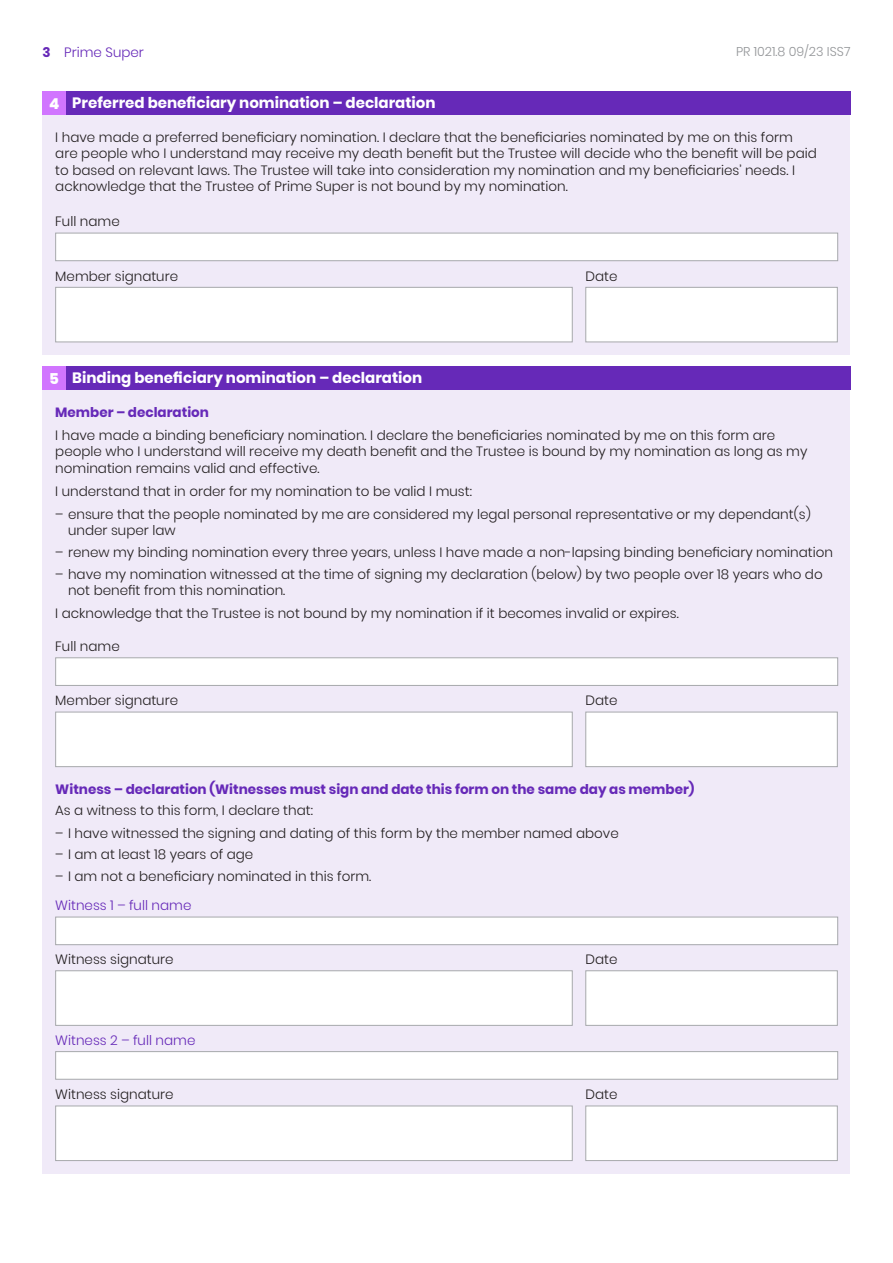
<style>
.page{position:relative;width:893px;height:1263px;background:#fff}
.page>*{position:absolute;margin:0;border:0;box-sizing:border-box;transform-origin:0 0}
.A_subhead{font:700 15px "Poppins";color:#fff}
.A_subhead-2{font:800 15px "Poppins";color:#fff}
.A_body{font:300 13.5px/16.5px "Poppins";color:#231f20}
.A_bullet{font:300 13.5px/16.5px "Poppins";color:#231f20}
.B_subhead{font:700 13.5px "Poppins";color:#6629b8}
.C_subhead{font:300 13.5px "Poppins";color:#6629b8}
.A_body-2{font:700 13.5px "Poppins";color:#6629b8}
.A_footnote{font:300 12.75px "Poppins";color:#939598}
.s1{font-weight:700}
</style>
<div class="page">
<div style="left:43px;top:390px;width:807px;height:783px;background:#f0eaf8"></div>
<div style="left:55px;top:657px;width:783px;height:29px;background:#fff;border:1px solid #a7a9ac"></div>
<div style="left:43px;top:115px;width:807px;height:239px;background:#f0eaf8"></div>
<div style="left:585px;top:287px;width:253px;height:55px;background:#fff;border:1px solid #a7a9ac"></div>
<div style="left:55px;top:287px;width:518px;height:55px;background:#fff;border:1px solid #a7a9ac"></div>
<div style="left:43px;top:92px;width:23px;height:23px;background:#d175ff"></div>
<div style="left:66px;top:92px;width:784px;height:23px;background:#6629b8"></div>
<div style="left:43px;top:367px;width:23px;height:23px;background:#d175ff"></div>
<div style="left:66px;top:367px;width:784px;height:23px;background:#6629b8"></div>
<div style="left:55px;top:233px;width:783px;height:28px;background:#fff;border:1px solid #a7a9ac"></div>
<div style="left:585px;top:712px;width:253px;height:55px;background:#fff;border:1px solid #a7a9ac"></div>
<div style="left:55px;top:712px;width:518px;height:55px;background:#fff;border:1px solid #a7a9ac"></div>
<div style="left:585px;top:970px;width:253px;height:56px;background:#fff;border:1px solid #a7a9ac"></div>
<div style="left:55px;top:970px;width:518px;height:56px;background:#fff;border:1px solid #a7a9ac"></div>
<div style="left:55px;top:917px;width:783px;height:28px;background:#fff;border:1px solid #a7a9ac"></div>
<div style="left:585px;top:1105px;width:253px;height:56px;background:#fff;border:1px solid #a7a9ac"></div>
<div style="left:55px;top:1105px;width:518px;height:56px;background:#fff;border:1px solid #a7a9ac"></div>
<div style="left:55px;top:1051px;width:783px;height:28px;background:#fff;border:1px solid #a7a9ac"></div>
<p class="C_subhead" style="left:43px;top:44px;width:103px"><span class="s1">3</span> Prime Super</p>
<h3 class="A_subhead-2" style="left:49px;top:95px;width:12px">4</h3>
<h3 class="A_subhead" style="left:72px;top:94px;width:365px">Preferred beneficiary nomination – declaration</h3>
<p class="A_footnote" style="left:736px;top:44px;width:116px">PR 1021.8 09/23 ISS7</p>
<p class="A_body" style="left:55px;top:129px;width:763px">I have made a preferred beneficiary nomination. I declare that the beneficiaries nominated by me on this form are people who I understand may receive my death benefit but the Trustee will decide who the benefit will be paid to based on relevant laws. The Trustee will take into consideration my nomination and my beneficiaries’ needs. I acknowledge that the Trustee of Prime Super is not bound by my nomination.</p>
<p class="A_body" style="left:55px;top:213px;width:66px">Full name</p>
<p class="A_body" style="left:55px;top:268px;width:124px">Member signature</p>
<p class="A_body" style="left:585px;top:268px;width:34px">Date</p>
<h3 class="A_subhead-2" style="left:49px;top:370px;width:11px">5</h3>
<h3 class="A_subhead" style="left:72px;top:369px;width:352px">Binding beneficiary nomination – declaration</h3>
<p class="A_body-2" style="left:55px;top:404px;width:155px">Member – declaration</p>
<p class="A_body" style="left:55px;top:427px;width:754px">I have made a binding beneficiary nomination. I declare the beneficiaries nominated by me on this form are people who I understand will receive my death benefit and the Trustee is bound by my nomination as long as my nomination remains valid and effective.</p>
<p class="A_body" style="left:55px;top:483px;width:418px">I understand that in order for my nomination to be valid I must:</p>
<p class="A_bullet" style="left:68px;top:506px;width:744px;text-indent:-13px">– ensure that the people nominated by me are considered my legal personal representative or my dependant(s) under super law</p>
<p class="A_bullet" style="left:55px;top:544px;width:779px">– renew my binding nomination every three years, unless I have made a non-lapsing binding beneficiary nomination</p>
<p class="A_bullet" style="left:68px;top:566px;width:756px;text-indent:-13px">– have my nomination witnessed at the time of signing my declaration (below) by two people over 18 years who do not benefit from this nomination.</p>
<p class="A_body" style="left:55px;top:605px;width:625px">I acknowledge that the Trustee is not bound by my nomination if it becomes invalid or expires.</p>
<p class="A_body" style="left:55px;top:638px;width:66px">Full name</p>
<p class="A_body" style="left:55px;top:692px;width:124px">Member signature</p>
<p class="A_body" style="left:585px;top:692px;width:34px">Date</p>
<h4 class="B_subhead" style="left:55px;top:781px;width:641px">Witness – declaration (Witnesses must sign and date this form on the same day as member)</h4>
<p class="A_body" style="left:55px;top:802px;width:259px">As a witness to this form, I declare that:</p>
<p class="A_bullet" style="left:55px;top:825px;width:565px">– I have witnessed the signing and dating of this form by the member named above</p>
<p class="A_bullet" style="left:55px;top:846px;width:200px">– I am at least 18 years of age</p>
<p class="A_bullet" style="left:55px;top:868px;width:317px">– I am not a beneficiary nominated in this form.</p>
<h5 class="C_subhead" style="left:55px;top:898px;width:138px">Witness 1 – full name</h5>
<p class="A_body" style="left:55px;top:951px;width:120px">Witness signature</p>
<p class="A_body" style="left:585px;top:951px;width:34px">Date</p>
<h5 class="C_subhead" style="left:55px;top:1032px;width:142px">Witness 2 – full name</h5>
<p class="A_body" style="left:55px;top:1086px;width:120px">Witness signature</p>
<p class="A_body" style="left:585px;top:1086px;width:34px">Date</p>
</div>
